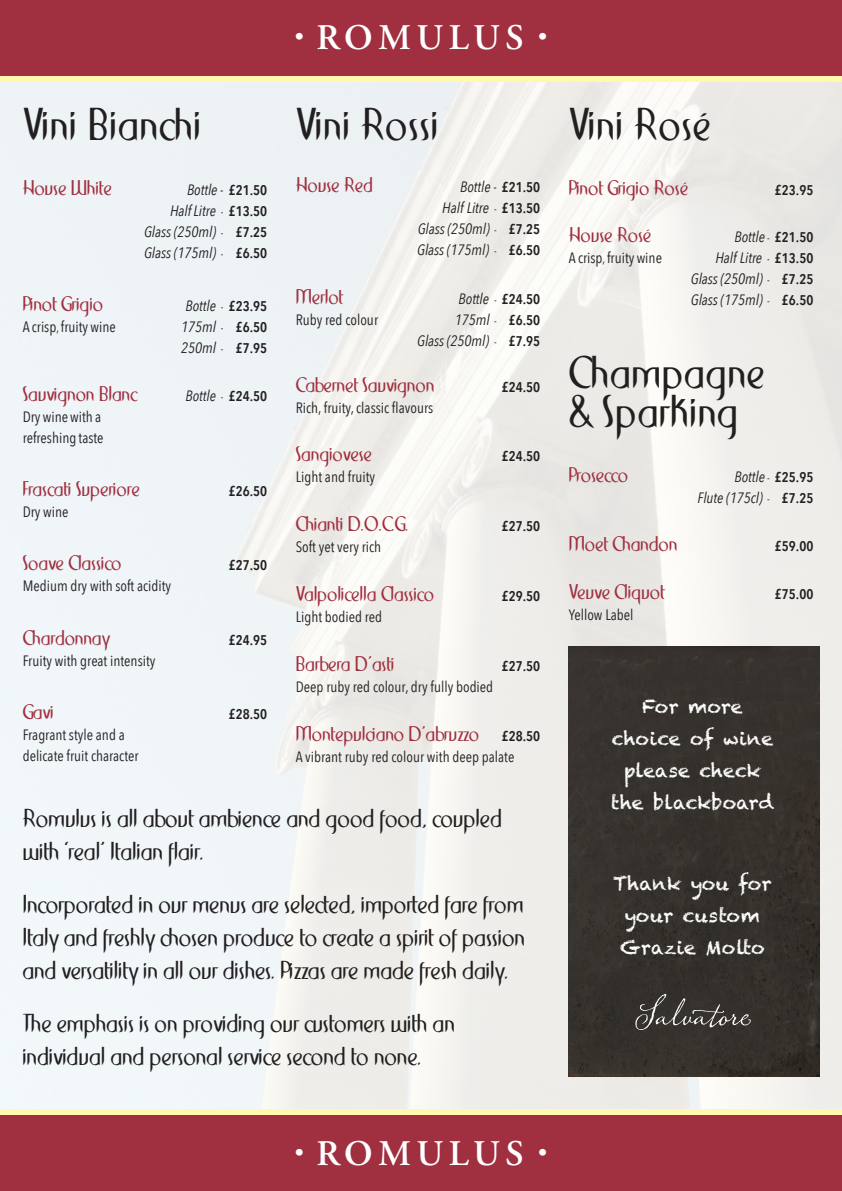
<style>
.page{position:relative;width:842px;height:1191px;background:#fff}
.page>*{position:absolute;margin:0;border:0;box-sizing:border-box;transform-origin:0 0}
.t1{font:50px "Memoir";color:#fff}
.t2{font:39px "Cirrus";letter-spacing:.02em;color:#231f20}
.t3{font:600 36px "Adobe Garamond Pro";letter-spacing:.15em;color:#fff}
.t4{font:22px/33px "Cirrus";color:#231f20}
.t5{font:19px/32px "Chalkduster";color:#fff;text-align:center}
.t6{font:18px "Cirrus";color:#a02f3f}
.t7{font:italic 15px/21px "Avenir Next Condensed";color:#231f20;text-align:right}
.t8{font:15px/21px "Avenir Next Condensed";color:#231f20}
.t9{font:600 14px "Avenir Next Condensed";color:#231f20}
.s1{font-size:23px}
.s2{font-style:normal}
.s3{font-weight:600;font-style:normal;font-size:14px}
.s4{font-style:normal;font-size:12px}
.s5{font-size:12px}
.s6{font-family:"Avenir Next Condensed";font-weight:600;font-size:14px;color:#231f20}
</style>
<div class="page">
<img style="left:0;top:82px;width:842px;height:1026px">
<div style="left:0;top:0;width:842px;height:77px;background:#a02f3f"></div>
<div style="left:0;top:1114px;width:842px;height:77px;background:#a02f3f"></div>
<div style="left:0;top:77px;width:842px;height:5px;background:#fff8ae"></div>
<div style="left:0;top:1108px;width:842px;height:6px;background:#fff8ae"></div>
<div style="left:569px;top:646px;width:250px;height:430px;background:#36322d"></div>
<p class="t3" style="left:295px;top:17px;width:254px"><span class="s1">•</span> ROMULUS <span class="s1">•</span></p>
<p class="t2" style="left:23px;top:101px;width:181px">Vini Bianchi</p>
<p class="t6" style="left:23px;top:177px;width:91px">House White</p>
<p class="t7" style="left:144px;top:179px;width:125px">Bottle <span class="s2">-</span> <span class="s3">£21.50<br></span>HalfLitre <span class="s4">-</span> <span class="s3">£13.50<br></span>Glass (250ml) <span class="s4">-</span> <span class="s3">£7.25<br></span>Glass (175ml) <span class="s4">-</span> <span class="s3">£6.50</span></p>
<p class="t6" style="left:23px;top:293px;width:82px">Pinot Grigio</p>
<p class="t7" style="left:185px;top:295px;width:83px">Bottle <span class="s4">-</span> <span class="s3">£23.95</span></p>
<p class="t8" style="left:23px;top:315px;width:95px">A crisp<span class="s5">,</span> fruity wine</p>
<p class="t7" style="left:181px;top:316px;width:87px;text-align:left">175ml <span class="s4">-</span> <span class="s3">£6.50<br></span>250ml <span class="s4">-</span> <span class="s3">£7.95</span></p>
<p class="t6" style="left:23px;top:383px;width:116px">Sauvignon Blanc</p>
<p class="t7" style="left:185px;top:385px;width:83px">Bottle <span class="s4">-</span> <span class="s3">£24.50</span></p>
<p class="t8" style="left:23px;top:405px;width:82px">Dry wine with a refreshing taste</p>
<p class="t6" style="left:23px;top:478px;width:119px">Frascati Superiore</p>
<p class="t9" style="left:229px;top:479px;width:40px">£26.50</p>
<p class="t8" style="left:23px;top:500px;width:47px">Dry wine</p>
<p class="t6" style="left:23px;top:552px;width:101px">Soave Classico</p>
<p class="t9" style="left:229px;top:553px;width:40px">£27.50</p>
<p class="t8" style="left:23px;top:575px;width:150px">Medium dry with soft acidity</p>
<p class="t6" style="left:23px;top:627px;width:89px">Chardonnay</p>
<p class="t9" style="left:229px;top:627px;width:40px">£24.95</p>
<p class="t8" style="left:23px;top:649px;width:134px">Fruity with great intensity</p>
<p class="t6" style="left:23px;top:701px;width:33px">Gavi</p>
<p class="t9" style="left:229px;top:702px;width:40px">£28.50</p>
<p class="t8" style="left:23px;top:723px;width:117px">Fragrant style and a delicate fruit character</p>
<p class="t2" style="left:296px;top:101px;width:145px">Vini Rossi</p>
<p class="t6" style="left:296px;top:174px;width:79px">House Red</p>
<p class="t7" style="left:417px;top:176px;width:125px">Bottle <span class="s2">-</span> <span class="s3">£21.50<br></span>Half Litre <span class="s4">-</span> <span class="s3">£13.50<br></span>Glass (250ml) <span class="s4">-</span> <span class="s3">£7.25<br></span>Glass (175ml) <span class="s4">-</span> <span class="s3">£6.50</span></p>
<p class="t6" style="left:296px;top:286px;width:49px">Merlot</p>
<p class="t7" style="left:459px;top:288px;width:83px">Bottle <span class="s4">-</span> <span class="s3">£24.50</span></p>
<p class="t8" style="left:296px;top:309px;width:84px">Ruby red colour</p>
<p class="t7" style="left:417px;top:309px;width:125px">175ml <span class="s4">-</span> <span class="s3">£6.50<br></span>Glass (250ml) <span class="s4">-</span> <span class="s3">£7.95</span></p>
<p class="t6" style="left:296px;top:374px;width:140px">Cabernet Sauvignon</p>
<p class="t9" style="left:502px;top:374px;width:40px">£24.50</p>
<p class="t8" style="left:296px;top:396px;width:139px">Rich, fruity, classic flavours</p>
<p class="t6" style="left:296px;top:443px;width:78px">Sangiovese</p>
<p class="t9" style="left:502px;top:444px;width:40px">£24.50</p>
<p class="t8" style="left:296px;top:466px;width:81px">Light and fruity</p>
<p class="t6" style="left:296px;top:513px;width:114px">Chianti D.O.C.G.</p>
<p class="t9" style="left:502px;top:514px;width:40px">£27.50</p>
<p class="t8" style="left:296px;top:536px;width:87px">Soft yet very rich</p>
<p class="t6" style="left:296px;top:583px;width:140px">Valpolicella Classico</p>
<p class="t9" style="left:502px;top:584px;width:40px">£29.50</p>
<p class="t8" style="left:296px;top:605px;width:88px">Light bodied red</p>
<p class="t6" style="left:296px;top:653px;width:100px">Barbera D’asti</p>
<p class="t9" style="left:502px;top:654px;width:40px">£27.50</p>
<p class="t8" style="left:296px;top:675px;width:199px">Deep ruby red colour, dry fully bodied</p>
<p class="t6" style="left:296px;top:723px;width:246px">Montepulciano D’abruzzo <span class="s6">£28.50</span></p>
<p class="t8" style="left:296px;top:745px;width:220px">A vibrant ruby red colour with deep palate</p>
<p class="t4" style="left:23px;top:803px;width:481px">Romulus is all about ambience and good food, coupled with ‘real’ Italian flair.</p>
<p class="t4" style="left:23px;top:889px;width:504px;text-align:justify">Incorporated in our menus are selected, imported fare from Italy and freshly chosen produce to create a spirit of passion and versatility in all our dishes. Pizzas are made fresh daily.</p>
<p class="t4" style="left:23px;top:1008px;width:434px">The emphasis is on providing our customers with an individual and personal service second to none.</p>
<p class="t2" style="left:569px;top:101px;width:145px">Vini Rosé</p>
<p class="t6" style="left:569px;top:177px;width:121px">Pinot Grigio Rosé</p>
<p class="t9" style="left:775px;top:177px;width:40px">£23.95</p>
<p class="t6" style="left:569px;top:224px;width:84px">House Rosé</p>
<p class="t7" style="left:734px;top:226px;width:80px">Bottle <span class="s4">-</span> <span class="s3">£21.50</span></p>
<p class="t8" style="left:569px;top:247px;width:95px">A crisp<span class="s5">,</span> fruity wine</p>
<p class="t7" style="left:691px;top:247px;width:124px;text-align:justify;text-indent:25px">Half Litre <span class="s4">-</span> <span class="s3">£13.50<br></span>Glass (250ml) <span class="s4">-</span> <span class="s3">£7.25<br></span>Glass (175ml) <span class="s4">-</span> <span class="s3">£6.50</span></p>
<p class="t2" style="left:569px;top:349px;width:198px">Champagne</p>
<p class="t2" style="left:569px;top:389px;width:171px">&amp; Sparking</p>
<p class="t6" style="left:569px;top:464px;width:61px">Prosecco</p>
<p class="t7" style="left:697px;top:466px;width:117px">Bottle <span class="s4">-</span> <span class="s3">£25.95<br></span>Flute (175cl) <span class="s4">-</span> <span class="s3">£7.25</span></p>
<p class="t6" style="left:569px;top:533px;width:110px">Moet Chandon</p>
<p class="t9" style="left:775px;top:534px;width:40px">£59.00</p>
<p class="t6" style="left:569px;top:581px;width:98px">Veuve Cliquot</p>
<p class="t9" style="left:775px;top:582px;width:40px">£75.00</p>
<p class="t8" style="left:569px;top:603px;width:66px">Yellow Label</p>
<p class="t5" style="left:611px;top:691px;width:164px">For more choice of wine please check the blackboard</p>
<p class="t5" style="left:613px;top:868px;width:160px">Thank you for your custom</p>
<p class="t5" style="left:620px;top:932px;width:146px">Grazie Molto</p>
<p class="t1" style="left:635px;top:977px;width:117px">Salvatore</p>
<p class="t3" style="left:295px;top:1132px;width:254px"><span class="s1">•</span> ROMULUS <span class="s1">•</span></p>
</div>
